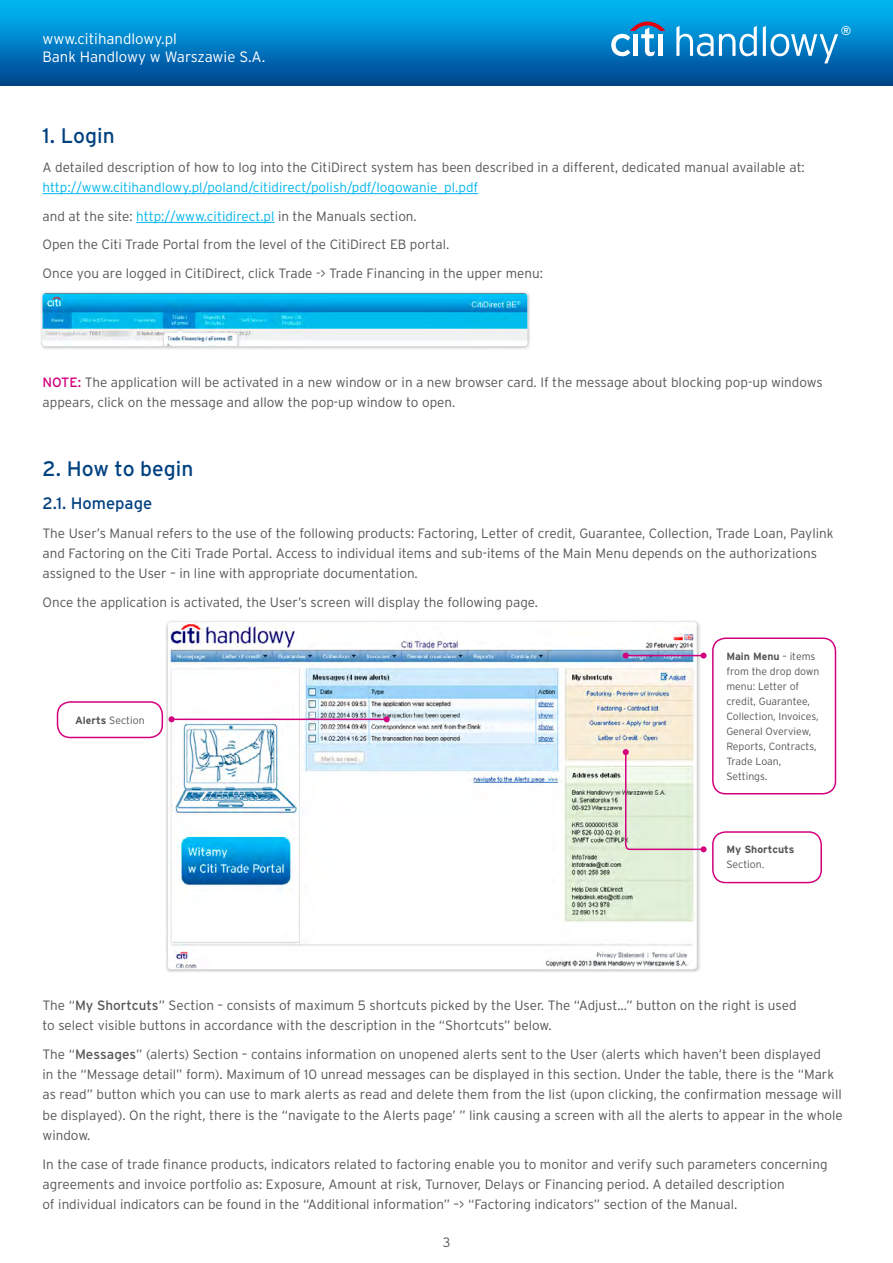
<style>
.page{position:relative;width:893px;height:1263px;background:#fff}
.page>*{position:absolute;margin:0;border:0;box-sizing:border-box;transform-origin:0 0}
.t1{font:21px "Interstate Pl";color:#004180}
.t2{font:16.5px "Interstate Pl";color:#004180}
.t3{font:300 15px/18px "Interstate Pl";color:#fff}
.t4{font:300 13.5px/20.2px "Interstate Pl";color:#565656}
.t5{font:12.6px "Interstate Pl";color:#fff}
.t6{font:300 10.5px/15px "Interstate Pl";color:#565656}
.t7{font:700 10.5px "Interstate Pl";color:#565656}
.s1{color:#00b6ed}
.s2{font-weight:400;color:#d3007e}
.s3{font-weight:700}
.s4{font-weight:400}
</style>
<div class="page">
<div style="left:0;top:0;width:893px;height:85px;background:linear-gradient(to bottom,#00befa,#004390)"></div>
<svg style="left:676px;top:26px;width:81px;height:30px"></svg>
<svg style="left:763px;top:26px;width:75px;height:37px"></svg>
<svg style="left:611px;top:22px;width:54px;height:34px"></svg>
<div style="left:658px;top:34px;width:5px;height:22px;background:#fff"></div>
<hr style="left:43px;top:193px;width:435px;height:1px;background:#00b6ed">
<hr style="left:136px;top:222px;width:139px;height:1px;background:#00b6ed">
<div style="left:40px;top:291px;width:491px;height:59px;background:#000;opacity:.3"></div>
<img style="left:43px;top:293px;width:484px;height:53px">
<div style="left:165px;top:619px;width:536px;height:354px;background:#000;opacity:.3"></div>
<img style="left:168px;top:622px;width:529px;height:347px">
<div style="left:712px;top:637px;width:124px;height:157px;border:2px solid #d3007e;border-radius:13px"></div>
<hr style="left:626px;top:655px;width:78px;height:1px;background:#d3007e">
<svg style="left:623px;top:652px;width:6px;height:6px"></svg>
<svg style="left:701px;top:652px;width:6px;height:6px"></svg>
<div style="left:712px;top:831px;width:110px;height:52px;border:2px solid #d3007e;border-radius:13px"></div>
<svg style="left:623px;top:749px;width:84px;height:103px"></svg>
<div style="left:57px;top:701px;width:106px;height:37px;border:2px solid #d3007e;border-radius:13px"></div>
<hr style="left:172px;top:718px;width:215px;height:2px;background:#d3007e">
<svg style="left:384px;top:716px;width:6px;height:6px"></svg>
<svg style="left:169px;top:716px;width:6px;height:6px"></svg>
<p class="t3" style="left:43px;top:29px;width:224px">www.citihandlowy.pl<br>Bank Handlowy w Warszawie S.A.</p>
<h1 class="t1" style="left:43px;top:124px;width:74px">1. Login</h1>
<p class="t4" style="left:43px;top:157px;width:764px">A detailed description of how to log into the CitiDirect system has been described in a different, dedicated manual available at:</p>
<p class="t4" style="left:43px;top:173px;width:502px;line-height:28.8px"><span class="s1">http://www.citihandlowy.pl/poland/citidirect/polish/pdf/logowanie_pl.pdf<br></span>and at the site: <span class="s1">http://www.citidirect.pl</span> in the Manuals section.<br>Open the Citi Trade Portal from the level of the CitiDirect EB portal.<br>Once you are logged in CitiDirect, click Trade -&gt; Trade Financing in the upper menu:</p>
<p class="t5" style="left:841px;top:24px;width:12px">®</p>
<p class="t4" style="left:43px;top:372px;width:782px"><span class="s2">NOTE:</span> The application will be activated in a new window or in a new browser card. If the message about blocking pop-up windows appears, click on the message and allow the pop-up window to open.</p>
<h1 class="t1" style="left:43px;top:456px;width:152px">2. How to begin</h1>
<p class="t2" style="left:43px;top:494px;width:111px">2.1. Homepage</p>
<p class="t4" style="left:43px;top:523px;width:793px">The User’s Manual refers to the use of the following products: Factoring, Letter of credit, Guarantee, Collection, Trade Loan, Paylink and Factoring on the Citi Trade Portal. Access to individual items and sub-items of the Main Menu depends on the authorizations assigned to the User – in line with appropriate documentation.</p>
<p class="t4" style="left:43px;top:592px;width:497px">Once the application is activated, the User’s screen will display the following page.</p>
<p class="t6" style="left:75px;top:713px;width:71px"><span class="s3">Alerts</span> Section</p>
<p class="t6" style="left:726px;top:649px;width:95px"><span class="s3">Main Menu</span> – items from the drop down menu: Letter of credit, Guarantee,<br>Collection, Invoices,<br>General Overview,<br>Reports, Contracts,<br>Trade Loan,<br>Settings.</p>
<p class="t7" style="left:726px;top:843px;width:70px">My Shortcuts</p>
<p class="t6" style="left:726px;top:857px;width:39px">Section.</p>
<p class="t4" style="left:43px;top:995px;width:755px">The “<span class="s4">My Shortcuts</span>” Section – consists of maximum 5 shortcuts picked by the User. The “Adjust...” button on the right is used to select visible buttons in accordance with the description in the “Shortcuts” below.</p>
<p class="t4" style="left:43px;top:1044px;width:802px">The “<span class="s4">Messages</span>” (alerts) Section – contains information on unopened alerts sent to the User (alerts which haven’t been displayed<br>in the “Message detail” form). Maximum of 10 unread messages can be displayed in this section. Under the table, there is the “Mark as read” button which you can use to mark alerts as read and delete them from the list (upon clicking, the confirmation message will be displayed). On the right, there is the “navigate to the Alerts page’ ” link causing a screen with all the alerts to appear in the whole window.</p>
<p class="t4" style="left:43px;top:1153px;width:786px">In the case of trade finance products, indicators related to factoring enable you to monitor and verify such parameters concerning agreements and invoice portfolio as: Exposure, Amount at risk, Turnover, Delays or Financing period. A detailed description<br>of individual indicators can be found in the “Additional information” –&gt; “Factoring indicators” section of the Manual.</p>
<p class="t4" style="left:443px;top:1232px;width:9px">3</p>
</div>
